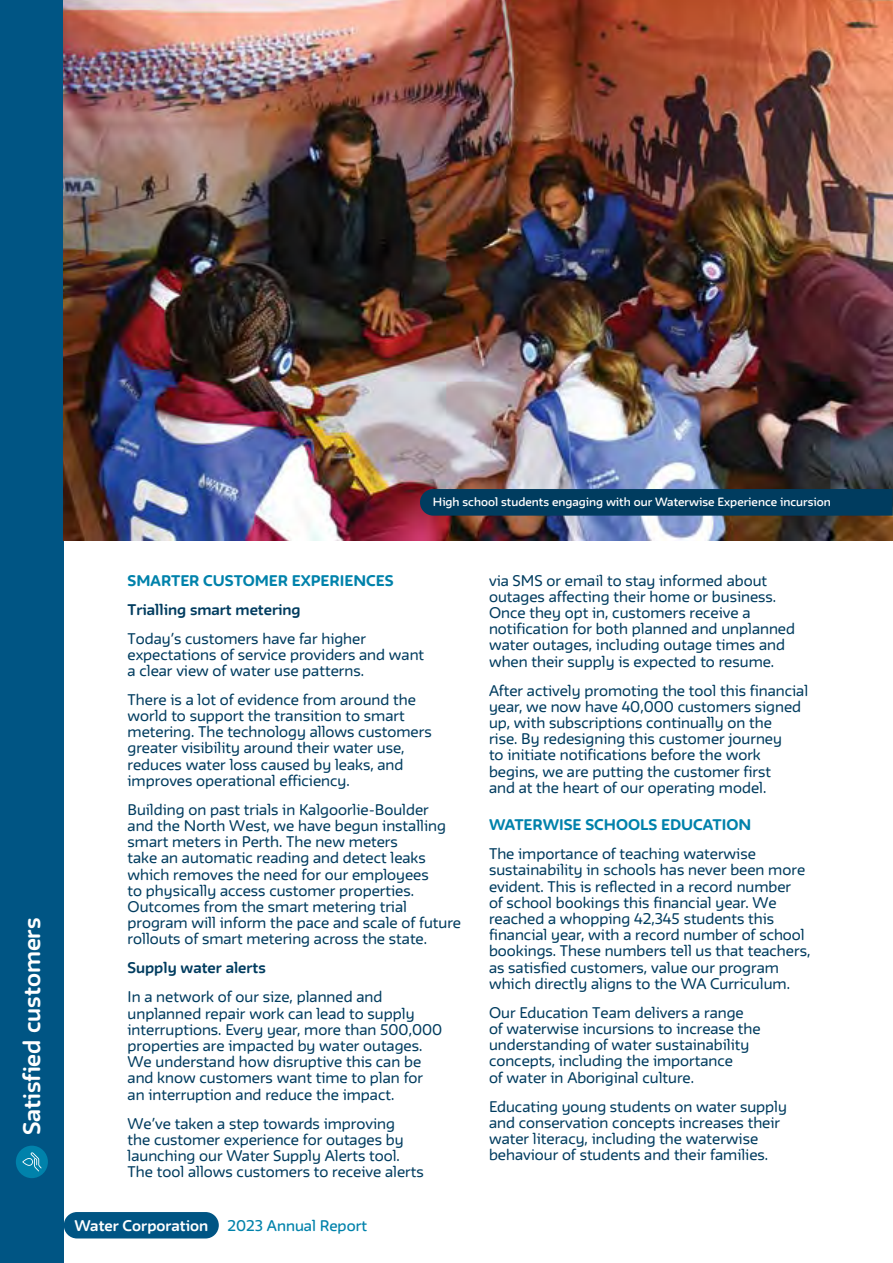
<style>
.page{position:relative;width:893px;height:1263px;background:#fff}
.page>*{position:absolute;margin:0;border:0;box-sizing:border-box;transform-origin:0 0}
.t1{font:700 21px "FWT Irma Round";color:#fff}
.t2{font:13.5px/16.2px "FWT Irma Round";color:#003c5f}
.t3{font:800 13.5px "FWT Irma Round";color:#0082ab}
.t4{font:700 13.5px "FWT Irma Round";color:#003c5f}
.t5{font:700 13.5px "FWT Irma Round";color:#fff}
.t6{font:500 13.5px "FWT Irma Round";color:#0082ab}
.t7{font:600 10.5px "FWT Irma Round";color:#fff}
</style>
<div class="page">
<div style="left:0;top:0;width:64px;height:1263px;background:#005584"></div>
<div style="left:64px;top:1212px;width:155px;height:26px;background:#005584;border-radius:13px"></div>
<div style="left:16px;top:1146px;width:32px;height:32px;background:#0082ab;border-radius:50%"></div>
<svg style="left:22px;top:1152px;width:20px;height:19px"></svg>
<img style="left:64px;top:0;width:786px;height:540px">
<div style="left:420px;top:489px;width:430px;height:27px;background:#003c5f"></div>
<img style="left:850px;top:0;width:42px;height:541px">
<hr style="left:892px;top:0;width:1px;height:1263px;background:#000">
<h1 class="t1" style="left:15px;top:1135px;width:219px;rotate:-90deg">Satisfied customers</h1>
<p class="t7" style="left:433px;top:493px;width:399px">High school students engaging with our Waterwise Experience incursion</p>
<p class="t3" style="left:128px;top:569px;width:267px">SMARTER CUSTOMER EXPERIENCES</p>
<p class="t4" style="left:128px;top:598px;width:175px">Trialling smart metering</p>
<p class="t2" style="left:128px;top:629px;width:298px">Today’s customers have far higher expectations of service providers and want a clear view of water use patterns.</p>
<p class="t2" style="left:128px;top:690px;width:306px">There is a lot of evidence from around the world to support the transition to smart metering. The technology allows customers greater visibility around their water use, reduces water loss caused by leaks, and improves operational efficiency.</p>
<p class="t2" style="left:128px;top:800px;width:335px">Building on past trials in Kalgoorlie-Boulder<br>and the North West, we have begun installing smart meters in Perth. The new meters<br>take an automatic reading and detect leaks which removes the need for our employees<br>to physically access customer properties.<br>Outcomes from the smart metering trial program will inform the pace and scale of future rollouts of smart metering across the state.</p>
<p class="t4" style="left:128px;top:957px;width:140px">Supply water alerts</p>
<p class="t2" style="left:128px;top:988px;width:316px">In a network of our size, planned and unplanned repair work can lead to supply interruptions. Every year, more than 500,000 properties are impacted by water outages.<br>We understand how disruptive this can be and know customers want time to plan for an interruption and reduce the impact.</p>
<p class="t2" style="left:128px;top:1114px;width:298px">We’ve taken a step towards improving<br>the customer experience for outages by launching our Water Supply Alerts tool.<br>The tool allows customers to receive alerts</p>
<p class="t5" style="left:75px;top:1214px;width:135px">Water Corporation</p>
<p class="t6" style="left:228px;top:1214px;width:141px">2023 Annual Report</p>
<p class="t2" style="left:489px;top:571px;width:308px">via SMS or email to stay informed about outages affecting their home or business.<br>Once they opt in, customers receive a notification for both planned and unplanned water outages, including outage times and when their supply is expected to resume.</p>
<p class="t2" style="left:489px;top:681px;width:321px">After actively promoting the tool this financial year, we now have 40,000 customers signed up, with subscriptions continually on the<br>rise. By redesigning this customer journey<br>to initiate notifications before the work begins, we are putting the customer first<br>and at the heart of our operating model.</p>
<p class="t3" style="left:489px;top:814px;width:264px">WATERWISE SCHOOLS EDUCATION</p>
<p class="t2" style="left:489px;top:845px;width:323px">The importance of teaching waterwise sustainability in schools has never been more evident. This is reflected in a record number<br>of school bookings this financial year. We reached a whopping 42,345 students this financial year, with a record number of school bookings. These numbers tell us that teachers, as satisfied customers, value our program which directly aligns to the WA Curriculum.</p>
<p class="t2" style="left:489px;top:1003px;width:273px">Our Education Team delivers a range of waterwise incursions to increase the understanding of water sustainability concepts, including the importance<br>of water in Aboriginal culture.</p>
<p class="t2" style="left:489px;top:1097px;width:299px">Educating young students on water supply and conservation concepts increases their water literacy, including the waterwise behaviour of students and their families.</p>
</div>
